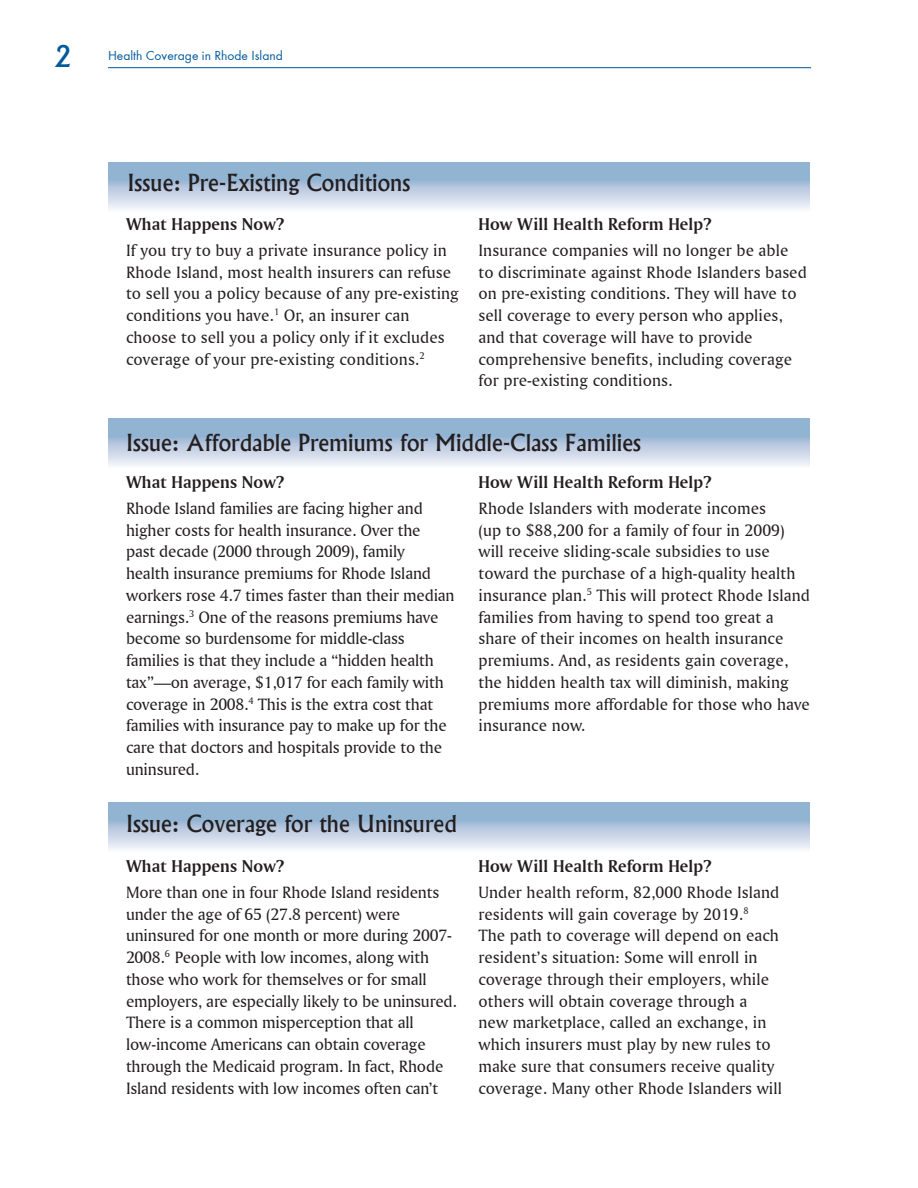
<style>
.page{position:relative;width:918px;height:1188px;background:#fff}
.page>*{position:absolute;margin:0;border:0;box-sizing:border-box;transform-origin:0 0}
.t1{font:500 28.5px "Albertus";color:#00599b}
.header_1{font:500 22.5px "Albertus";letter-spacing:.005em;color:#231f20}
.header_2{font:18px "Amerigo BT Bold A";letter-spacing:.005em;color:#231f20}
.body_text{font:17.25px/21.8px "Amerigo BT Roman A";letter-spacing:.005em;color:#231f20}
.t2{font:13.5px "Function";color:#00599b}
</style>
<div class="page">
<hr style="left:108px;top:67px;width:703px;height:1px;background:#00599b">
<svg style="left:108px;top:162px;width:702px;height:47px"></svg>
<svg style="left:108px;top:419px;width:702px;height:47px"></svg>
<svg style="left:108px;top:802px;width:702px;height:48px"></svg>
<p class="t1" style="left:54px;top:39px;width:19px">2</p>
<p class="t2" style="left:108px;top:48px;width:176px">Health Coverage in Rhode Island</p>
<p class="header_1" style="left:128px;top:169px;width:284px">Issue: Pre-Existing Conditions</p>
<p class="header_2" style="left:126px;top:213px;width:159px">What Happens Now?</p>
<p class="body_text" style="left:126px;top:239px;width:334px">If you try to buy a private insurance policy in Rhode Island, most health insurers can refuse to sell you a policy because of any pre-existing conditions you have.<sup>1</sup> Or, an insurer can choose to sell you a policy only if it excludes coverage of your pre-existing conditions.<sup>2</sup></p>
<p class="header_2" style="left:478px;top:213px;width:234px">How Will Health Reform Help?</p>
<p class="body_text" style="left:478px;top:239px;width:330px">Insurance companies will no longer be able to discriminate against Rhode Islanders based on pre-existing conditions. They will have to sell coverage to every person who applies, and that coverage will have to provide comprehensive benefits, including coverage for pre-existing conditions.</p>
<p class="header_1" style="left:126px;top:428px;width:517px">Issue: Affordable Premiums for Middle-Class Families</p>
<p class="header_2" style="left:126px;top:471px;width:159px">What Happens Now?</p>
<p class="body_text" style="left:126px;top:497px;width:330px">Rhode Island families are facing higher and higher costs for health insurance. Over the<br>past decade (2000 through 2009), family<br>health insurance premiums for Rhode Island workers rose 4.7 times faster than their median earnings.<sup>3</sup> One of the reasons premiums have become so burdensome for middle-class families is that they include a “hidden health tax”—on average, $1,017 for each family with coverage in 2008.<sup>4</sup> This is the extra cost that families with insurance pay to make up for the care that doctors and hospitals provide to the uninsured.</p>
<p class="header_1" style="left:126px;top:809px;width:332px">Issue: Coverage for the Uninsured</p>
<p class="header_2" style="left:126px;top:855px;width:159px">What Happens Now?</p>
<p class="body_text" style="left:126px;top:881px;width:332px">More than one in four Rhode Island residents under the age of 65 (27.8 percent) were uninsured for one month or more during 2007- 2008.<sup>6</sup> People with low incomes, along with those who work for themselves or for small employers, are especially likely to be uninsured.<br>There is a common misperception that all low-income Americans can obtain coverage through the Medicaid program. In fact, Rhode Island residents with low incomes often can’t</p>
<p class="header_2" style="left:478px;top:471px;width:234px">How Will Health Reform Help?</p>
<p class="body_text" style="left:478px;top:497px;width:333px">Rhode Islanders with moderate incomes<br>(up to $88,200 for a family of four in 2009) will receive sliding-scale subsidies to use toward the purchase of a high-quality health insurance plan.<sup>5</sup> This will protect Rhode Island families from having to spend too great a share of their incomes on health insurance premiums. And, as residents gain coverage, the hidden health tax will diminish, making premiums more affordable for those who have insurance now.</p>
<p class="header_2" style="left:478px;top:855px;width:234px">How Will Health Reform Help?</p>
<p class="body_text" style="left:478px;top:881px;width:305px">Under health reform, 82,000 Rhode Island residents will gain coverage by 2019.<sup>8<br></sup>The path to coverage will depend on each resident’s situation: Some will enroll in coverage through their employers, while others will obtain coverage through a<br>new marketplace, called an exchange, in which insurers must play by new rules to make sure that consumers receive quality coverage. Many other Rhode Islanders will</p>
</div>
